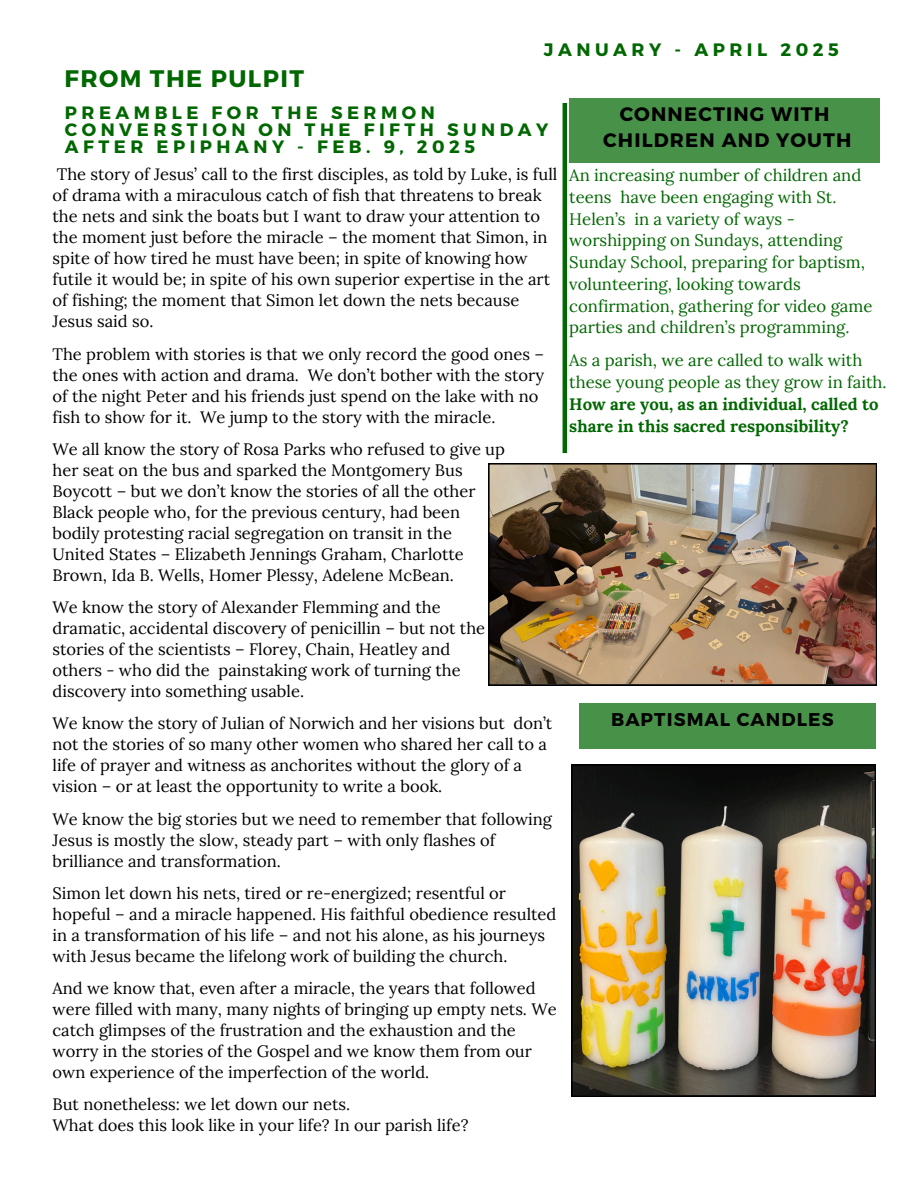
<style>
.page{position:relative;width:918px;height:1188px;background:#fff}
.page>*{position:absolute;margin:0;border:0;box-sizing:border-box;transform-origin:0 0}
.t1{font:700 23.85px "Montserrat";letter-spacing:.06em;color:#016700}
.t2{font:700 19.5px/25.8px "Montserrat";letter-spacing:.06em;color:#000;text-align:center}
.t3{font:700 18.45px "Montserrat";letter-spacing:.06em;color:#000}
.t4{font:700 18px "Montserrat";letter-spacing:.25em;color:#016700}
.t5{font:700 17.85px/16.8px "Montserrat";letter-spacing:.25em;color:#016700}
.t6{font:16.65px/21.8px "Lora";color:#016700}
.t7{font:16.5px/21px "Lora";color:#000}
.s1{font-weight:700}
</style>
<div class="page">
<img style="left:488px;top:463px;width:389px;height:222px">
<div style="left:579px;top:704px;width:297px;height:45px;background:#489148"></div>
<img style="left:572px;top:765px;width:303px;height:331px">
<div style="left:569px;top:98px;width:310px;height:64px;background:#489148"></div>
<hr style="left:563px;top:103px;width:4px;height:350px;background:#016700">
<p class="t4" style="left:544px;top:38px;width:296px">JANUARY - APRIL 2025</p>
<h2 class="t1" style="left:65px;top:63px;width:241px">FROM THE PULPIT</h2>
<p class="t5" style="left:65px;top:103px;width:485px">PREAMBLE FOR THE SERMON<br>CONVERSTION ON THE FIFTH SUNDAY<br>AFTER EPIPHANY - FEB. 9, 2025</p>
<p class="t7" style="left:53px;top:164px;width:506px">The story of Jesus’ call to the first disciples, as told by Luke, is full of drama with a miraculous catch of fish that threatens to break the nets and sink the boats but I want to draw your attention to the moment just before the miracle – the moment that Simon, in spite of how tired he must have been; in spite of knowing how futile it would be; in spite of his own superior expertise in the art of fishing; the moment that Simon let down the nets because Jesus said so.</p>
<p class="t7" style="left:53px;top:343px;width:493px">The problem with stories is that we only record the good ones – the ones with action and drama. We don’t bother with the story of the night Peter and his friends just spend on the lake with no fish to show for it. We jump to the story with the miracle.</p>
<p class="t7" style="left:53px;top:438px;width:454px">We all know the story of Rosa Parks who refused to give up</p>
<p class="t7" style="left:53px;top:459px;width:412px">her seat on the bus and sparked the Montgomery Bus</p>
<p class="t7" style="left:53px;top:480px;width:425px">Boycott – but we don’t know the stories of all the other</p>
<p class="t7" style="left:53px;top:501px;width:409px">Black people who, for the previous century, had been</p>
<p class="t7" style="left:53px;top:522px;width:401px">bodily protesting racial segregation on transit in the</p>
<p class="t7" style="left:53px;top:543px;width:413px">United States – Elizabeth Jennings Graham, Charlotte</p>
<p class="t7" style="left:53px;top:564px;width:403px">Brown, Ida B. Wells, Homer Plessy, Adelene McBean.</p>
<p class="t7" style="left:53px;top:597px;width:390px">We know the story of Alexander Flemming and the</p>
<p class="t7" style="left:53px;top:618px;width:434px">dramatic, accidental discovery of penicillin – but not the</p>
<p class="t7" style="left:53px;top:639px;width:399px">stories of the scientists – Florey, Chain, Heatley and</p>
<p class="t7" style="left:53px;top:660px;width:410px">others - who did the painstaking work of turning the</p>
<p class="t7" style="left:53px;top:681px;width:253px">discovery into something usable.</p>
<p class="t7" style="left:53px;top:713px;width:501px">We know the story of Julian of Norwich and her visions but don’t not the stories of so many other women who shared her call to a life of prayer and witness as anchorites without the glory of a vision – or at least the opportunity to write a book.</p>
<p class="t7" style="left:53px;top:808px;width:501px">We know the big stories but we need to remember that following<br>Jesus is mostly the slow, steady part – with only flashes of brilliance and transformation.</p>
<p class="t7" style="left:53px;top:882px;width:505px">Simon let down his nets, tired or re-energized; resentful or hopeful – and a miracle happened. His faithful obedience resulted in a transformation of his life – and not his alone, as his journeys with Jesus became the lifelong work of building the church.</p>
<p class="t7" style="left:53px;top:978px;width:506px">And we know that, even after a miracle, the years that followed were filled with many, many nights of bringing up empty nets. We catch glimpses of the frustration and the exhaustion and the worry in the stories of the Gospel and we know them from our own experience of the imperfection of the world.</p>
<p class="t7" style="left:53px;top:1094px;width:299px">But nonetheless: we let down our nets.</p>
<p class="t7" style="left:53px;top:1115px;width:417px">What does this look like in your life? In our parish life?</p>
<p class="t2" style="left:603px;top:100px;width:250px">CONNECTING WITH<br>CHILDREN AND YOUTH</p>
<h2 class="t6" style="left:569px;top:164px;width:305px">An increasing number of children and teens have been engaging with St.<br>Helen’s in a variety of ways - worshipping on Sundays, attending Sunday School, preparing for baptism, volunteering, looking towards confirmation, gathering for video game parties and children’s programming.</h2>
<p class="t6" style="left:569px;top:349px;width:319px">As a parish, we are called to walk with these young people as they grow in faith.<br><span class="s1">How are you, as an individual, called to share in this sacred responsibility?</span></p>
<h1 class="t3" style="left:611px;top:708px;width:224px">BAPTISMAL CANDLES</h1>
</div>
